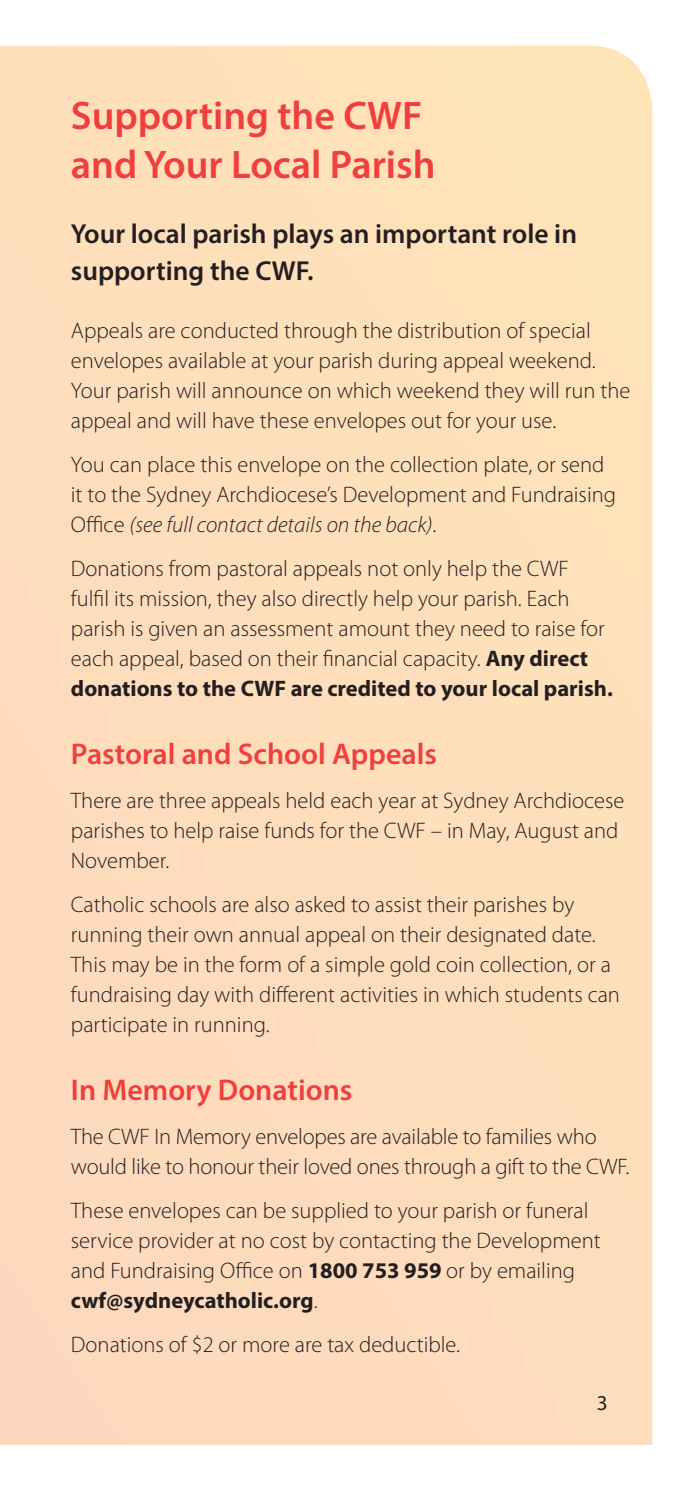
<style>
.page{position:relative;width:695px;height:1489px;background:#fff}
.page>*{position:absolute;margin:0;border:0;box-sizing:border-box;transform-origin:0 0}
.t1{font:600 40px/48.8px "Myriad Pro";color:#ef403d}
.t2{font:600 30px "Myriad Pro";color:#ef403d}
.t3{font:600 27.5px/36.5px "Myriad Pro";color:#231f20}
.t4{font:300 22.5px/30px "Myriad Pro";color:#231f20}
.t5{font:21.25px "Myriad Pro";color:#231f20}
.s1{font-style:italic}
.s2{font-weight:700}
</style>
<div class="page">
<div style="left:0;top:46px;width:652px;height:1398px;background:#fedebc"></div>
<h1 class="t1" style="left:71px;top:90px;width:366px">Supporting the CWF and Your Local Parish</h1>
<p class="t3" style="left:71px;top:215px;width:507px">Your local parish plays an important role in supporting the CWF.</p>
<p class="t4" style="left:71px;top:315px;width:561px">Appeals are conducted through the distribution of special envelopes available at your parish during appeal weekend.<br>Your parish will announce on which weekend they will run the appeal and will have these envelopes out for your use.</p>
<p class="t4" style="left:71px;top:449px;width:546px">You can place this envelope on the collection plate, or send it to the Sydney Archdiocese’s Development and Fundraising<br>Office <span class="s1">(see full contact details on the back)</span>.</p>
<p class="t4" style="left:71px;top:553px;width:543px">Donations from pastoral appeals not only help the CWF<br>fulfil its mission, they also directly help your parish. Each parish is given an assessment amount they need to raise for each appeal, based on their financial capacity. <span class="s2">Any direct donations to the CWF are credited to your local parish.</span></p>
<h2 class="t2" style="left:71px;top:734px;width:367px">Pastoral and School Appeals</h2>
<p class="t4" style="left:71px;top:785px;width:555px">There are three appeals held each year at Sydney Archdiocese parishes to help raise funds for the CWF – in May, August and<br>November.</p>
<p class="t4" style="left:71px;top:889px;width:550px">Catholic schools are also asked to assist their parishes by running their own annual appeal on their designated date.<br>This may be in the form of a simple gold coin collection, or a fundraising day with different activities in which students can participate in running.</p>
<h2 class="t2" style="left:71px;top:1070px;width:283px">In Memory Donations</h2>
<p class="t4" style="left:71px;top:1121px;width:559px">The CWF In Memory envelopes are available to families who would like to honour their loved ones through a gift to the CWF.</p>
<p class="t4" style="left:71px;top:1195px;width:531px">These envelopes can be supplied to your parish or funeral service provider at no cost by contacting the Development and Fundraising Office on <span class="s2">1800 753 959</span> or by emailing <span class="s2">cwf@sydneycatholic.org</span>.</p>
<p class="t4" style="left:71px;top:1329px;width:391px">Donations of $2 or more are tax deductible.</p>
<p class="t5" style="left:596px;top:1389px;width:12px">3</p>
</div>
